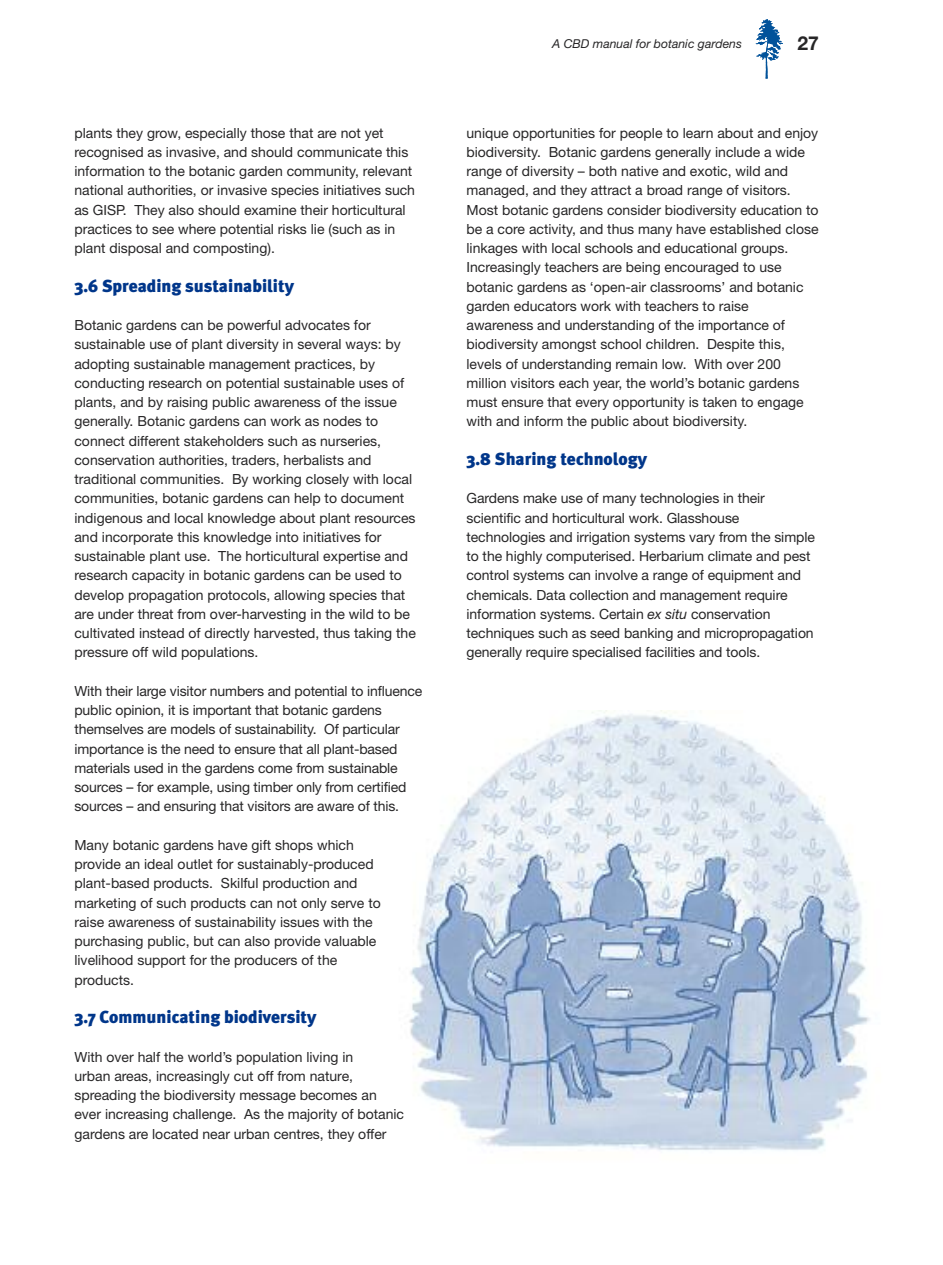
<style>
.page{position:relative;width:943px;height:1265px;background:#fff}
.page>*{position:absolute;margin:0;border:0;box-sizing:border-box;transform-origin:0 0}
.t1{font:700 19.25px "Helvetica Neue";color:#272627}
.t2{font:900 17.5px "Meta Plus";color:#00368a}
.t3{font:14px/19.2px "Helvetica Neue";color:#272627}
.t4{font:italic 12.25px "Helvetica Neue";color:#272627}
.s1{font-style:italic}
</style>
<div class="page">
<svg style="left:755px;top:19px;width:27px;height:60px"></svg>
<img style="left:409px;top:710px;width:461px;height:441px">
<p class="t3" style="left:74px;top:124px;width:342px">plants they grow, especially those that are not yet recognised as invasive, and should communicate this information to the botanic garden community, relevant national authorities, or invasive species initiatives such as GISP. They also should examine their horticultural practices to see where potential risks lie (such as in plant disposal and composting).</p>
<p class="t2" style="left:74px;top:275px;width:221px">3.6 Spreading sustainability</p>
<p class="t3" style="left:74px;top:317px;width:343px">Botanic gardens can be powerful advocates for sustainable use of plant diversity in several ways: by adopting sustainable management practices, by conducting research on potential sustainable uses of plants, and by raising public awareness of the issue generally. Botanic gardens can work as nodes to connect different stakeholders such as nurseries, conservation authorities, traders, herbalists and traditional communities. By working closely with local communities, botanic gardens can help to document indigenous and local knowledge about plant resources and incorporate this knowledge into initiatives for sustainable plant use. The horticultural expertise and research capacity in botanic gardens can be used to develop propagation protocols, allowing species that are under threat from over-harvesting in the wild to be cultivated instead of directly harvested, thus taking the pressure off wild populations.</p>
<p class="t3" style="left:74px;top:683px;width:349px">With their large visitor numbers and potential to influence public opinion, it is important that botanic gardens themselves are models of sustainability. Of particular importance is the need to ensure that all plant-based materials used in the gardens come from sustainable sources – for example, using timber only from certified sources – and ensuring that visitors are aware of this.</p>
<p class="t3" style="left:74px;top:837px;width:308px">Many botanic gardens have gift shops which provide an ideal outlet for sustainably-produced plant-based products. Skilful production and marketing of such products can not only serve to raise awareness of sustainability issues with the purchasing public, but can also provide valuable livelihood support for the producers of the products.</p>
<p class="t2" style="left:74px;top:1007px;width:243px">3.7 Communicating biodiversity</p>
<p class="t3" style="left:74px;top:1048px;width:331px">With over half the world’s population living in<br>urban areas, increasingly cut off from nature, spreading the biodiversity message becomes an ever increasing challenge. As the majority of botanic gardens are located near urban centres, they offer</p>
<p class="t4" style="left:552px;top:39px;width:191px">A CBD manual for botanic gardens</p>
<h1 class="t1" style="left:797px;top:36px;width:23px">27</h1>
<p class="t3" style="left:466px;top:124px;width:353px">unique opportunities for people to learn about and enjoy biodiversity. Botanic gardens generally include a wide range of diversity – both native and exotic, wild and managed, and they attract a broad range of visitors.<br>Most botanic gardens consider biodiversity education to be a core activity, and thus many have established close linkages with local schools and educational groups.<br>Increasingly teachers are being encouraged to use botanic gardens as ‘open-air classrooms’ and botanic garden educators work with teachers to raise awareness and understanding of the importance of biodiversity amongst school children. Despite this, levels of understanding remain low. With over 200 million visitors each year, the world’s botanic gardens must ensure that every opportunity is taken to engage with and inform the public about biodiversity.</p>
<p class="t2" style="left:466px;top:449px;width:182px">3.8 Sharing technology</p>
<p class="t3" style="left:466px;top:490px;width:350px">Gardens make use of many technologies in their scientific and horticultural work. Glasshouse technologies and irrigation systems vary from the simple to the highly computerised. Herbarium climate and pest control systems can involve a range of equipment and chemicals. Data collection and management require information systems. Certain <span class="s1">ex situ</span> conservation techniques such as seed banking and micropropagation generally require specialised facilities and tools.</p>
</div>
